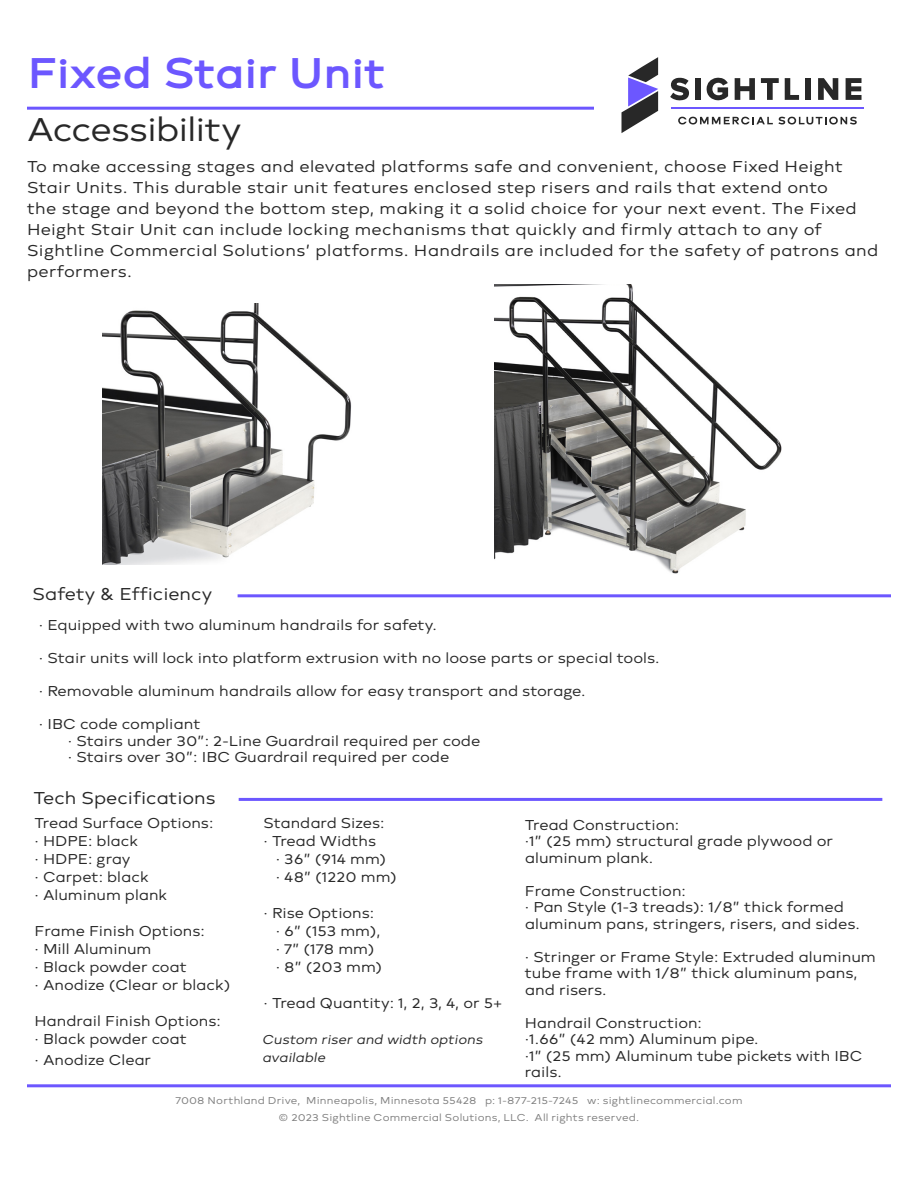
<style>
.page{position:relative;width:918px;height:1188px;background:#fff}
.page>*{position:absolute;margin:0;border:0;box-sizing:border-box;transform-origin:0 0}
.t1{font:700 45px "Brooklyn";letter-spacing:-.03em;color:#6c57ff}
.t2{font:34.5px "Brooklyn";letter-spacing:-.025em;color:#282828}
.t3{font:18px "Brooklyn";color:#282828}
.Body_Copy{font:16.5px/21px "Brooklyn";letter-spacing:.02em;color:#282828}
.Paragraph_Style_1{font:15px/16.5px "Brooklyn";color:#282828}
.Paragraph_Style_1-2{font:italic 13.5px/18px "Brooklyn";color:#282828}
.t4{font:10.5px/16.6px "Brooklyn";letter-spacing:.015em;color:#7f7f7f;text-align:center}
</style>
<div class="page">
<hr style="left:27px;top:107px;width:567px;height:3px;background:#6c57ff">
<hr style="left:27px;top:1084px;width:864px;height:3px;background:#6c57ff">
<svg style="left:622px;top:57px;width:36px;height:76px"></svg>
<svg style="left:818px;top:78px;width:20px;height:22px"></svg>
<hr style="left:672px;top:107px;width:192px;height:2px;background:#6c57ff">
<svg style="left:707px;top:78px;width:21px;height:23px"></svg>
<svg style="left:735px;top:78px;width:20px;height:22px"></svg>
<svg style="left:846px;top:78px;width:16px;height:22px"></svg>
<svg style="left:670px;top:77px;width:19px;height:24px"></svg>
<svg style="left:761px;top:78px;width:18px;height:22px"></svg>
<svg style="left:785px;top:78px;width:14px;height:22px"></svg>
<div style="left:695px;top:78px;width:6px;height:22px;background:#282828"></div>
<div style="left:805px;top:78px;width:6px;height:22px;background:#282828"></div>
<svg style="left:678px;top:116px;width:179px;height:9px"></svg>
<img style="left:495px;top:284px;width:287px;height:290px">
<hr style="left:239px;top:798px;width:643px;height:3px;background:#6c57ff">
<img style="left:103px;top:304px;width:248px;height:260px">
<hr style="left:238px;top:594px;width:653px;height:3px;background:#6c57ff">
<h1 class="t1" style="left:27px;top:52px;width:361px">Fixed Stair Unit</h1>
<h2 class="t2" style="left:27px;top:113px;width:216px">Accessibility</h2>
<p class="Body_Copy" style="left:27px;top:157px;width:853px">To make accessing stages and elevated platforms safe and convenient, choose Fixed Height Stair Units. This durable stair unit features enclosed step risers and rails that extend onto<br>the stage and beyond the bottom step, making it a solid choice for your next event. The Fixed Height Stair Unit can include locking mechanisms that quickly and firmly attach to any of Sightline Commercial Solutions’ platforms. Handrails are included for the safety of patrons and performers.</p>
<p class="t3" style="left:32px;top:586px;width:181px">Safety &amp; Efficiency</p>
<p class="Paragraph_Style_1" style="left:39px;top:618px;width:400px">· Equipped with two aluminum handrails for safety.</p>
<p class="Paragraph_Style_1" style="left:39px;top:651px;width:622px">· Stair units will lock into platform extrusion with no loose parts or special tools.</p>
<p class="Paragraph_Style_1" style="left:39px;top:684px;width:548px">· Removable aluminum handrails allow for easy transport and storage.</p>
<p class="Paragraph_Style_1" style="left:39px;top:717px;width:163px">· IBC code compliant</p>
<p class="Paragraph_Style_1" style="left:68px;top:733px;width:414px">· Stairs under 30”: 2-Line Guardrail required per code</p>
<p class="Paragraph_Style_1" style="left:68px;top:750px;width:383px">· Stairs over 30”: IBC Guardrail required per code</p>
<p class="t3" style="left:33px;top:789px;width:184px">Tech Specifications</p>
<p class="Paragraph_Style_1" style="left:35px;top:815px;width:180px">Tread Surface Options:</p>
<p class="Paragraph_Style_1" style="left:35px;top:833px;width:105px">· HDPE: black</p>
<p class="Paragraph_Style_1" style="left:35px;top:851px;width:97px">· HDPE: gray</p>
<p class="Paragraph_Style_1" style="left:35px;top:869px;width:116px">· Carpet: black</p>
<p class="Paragraph_Style_1" style="left:35px;top:887px;width:134px">· Aluminum plank</p>
<p class="Paragraph_Style_1" style="left:35px;top:923px;width:172px">Frame Finish Options:</p>
<p class="Paragraph_Style_1" style="left:35px;top:941px;width:118px">· Mill Aluminum</p>
<p class="Paragraph_Style_1" style="left:35px;top:959px;width:154px">· Black powder coat</p>
<p class="Paragraph_Style_1" style="left:35px;top:977px;width:197px">· Anodize (Clear or black)</p>
<p class="Paragraph_Style_1" style="left:35px;top:1013px;width:188px">Handrail Finish Options:</p>
<p class="Paragraph_Style_1" style="left:35px;top:1031px;width:154px">· Black powder coat</p>
<p class="Paragraph_Style_1" style="left:35px;top:1052px;width:118px">· Anodize Clear</p>
<p class="Paragraph_Style_1" style="left:264px;top:815px;width:122px">Standard Sizes:</p>
<p class="Paragraph_Style_1" style="left:264px;top:833px;width:114px">· Tread Widths</p>
<p class="Paragraph_Style_1" style="left:276px;top:851px;width:112px">· 36” (914 mm)</p>
<p class="Paragraph_Style_1" style="left:276px;top:869px;width:123px">· 48” (1220 mm)</p>
<p class="Paragraph_Style_1" style="left:264px;top:905px;width:112px">· Rise Options:</p>
<p class="Paragraph_Style_1" style="left:276px;top:923px;width:106px">· 6” (153 mm),</p>
<p class="Paragraph_Style_1" style="left:276px;top:941px;width:100px">· 7” (178 mm)</p>
<p class="Paragraph_Style_1" style="left:276px;top:959px;width:108px">· 8” (203 mm)</p>
<p class="Paragraph_Style_1" style="left:264px;top:995px;width:240px">· Tread Quantity: 1, 2, 3, 4, or 5+</p>
<p class="Paragraph_Style_1-2" style="left:264px;top:1031px;width:222px">Custom riser and width options available</p>
<p class="Paragraph_Style_1" style="left:525px;top:817px;width:156px">Tread Construction:</p>
<p class="Paragraph_Style_1" style="left:525px;top:834px;width:310px">·1” (25 mm) structural grade plywood or aluminum plank.</p>
<p class="Paragraph_Style_1" style="left:525px;top:883px;width:163px">Frame Construction:</p>
<p class="Paragraph_Style_1" style="left:525px;top:900px;width:337px">· Pan Style (1-3 treads): 1/8” thick formed aluminum pans, stringers, risers, and sides.</p>
<p class="Paragraph_Style_1" style="left:525px;top:949px;width:353px">· Stringer or Frame Style: Extruded aluminum tube frame with 1/8” thick aluminum pans, and risers.</p>
<p class="Paragraph_Style_1" style="left:525px;top:1015px;width:179px">Handrail Construction:</p>
<p class="Paragraph_Style_1" style="left:525px;top:1032px;width:235px">·1.66” (42 mm) Aluminum pipe.</p>
<p class="Paragraph_Style_1" style="left:525px;top:1048px;width:339px">·1” (25 mm) Aluminum tube pickets with IBC rails.</p>
<p class="t4" style="left:175px;top:1093px;width:569px">7008 Northland Drive, Minneapolis, Minnesota 55428 p: 1-877-215-7245 w: sightlinecommercial.com © 2023 Sightline Commercial Solutions, LLC. All rights reserved.</p>
</div>
